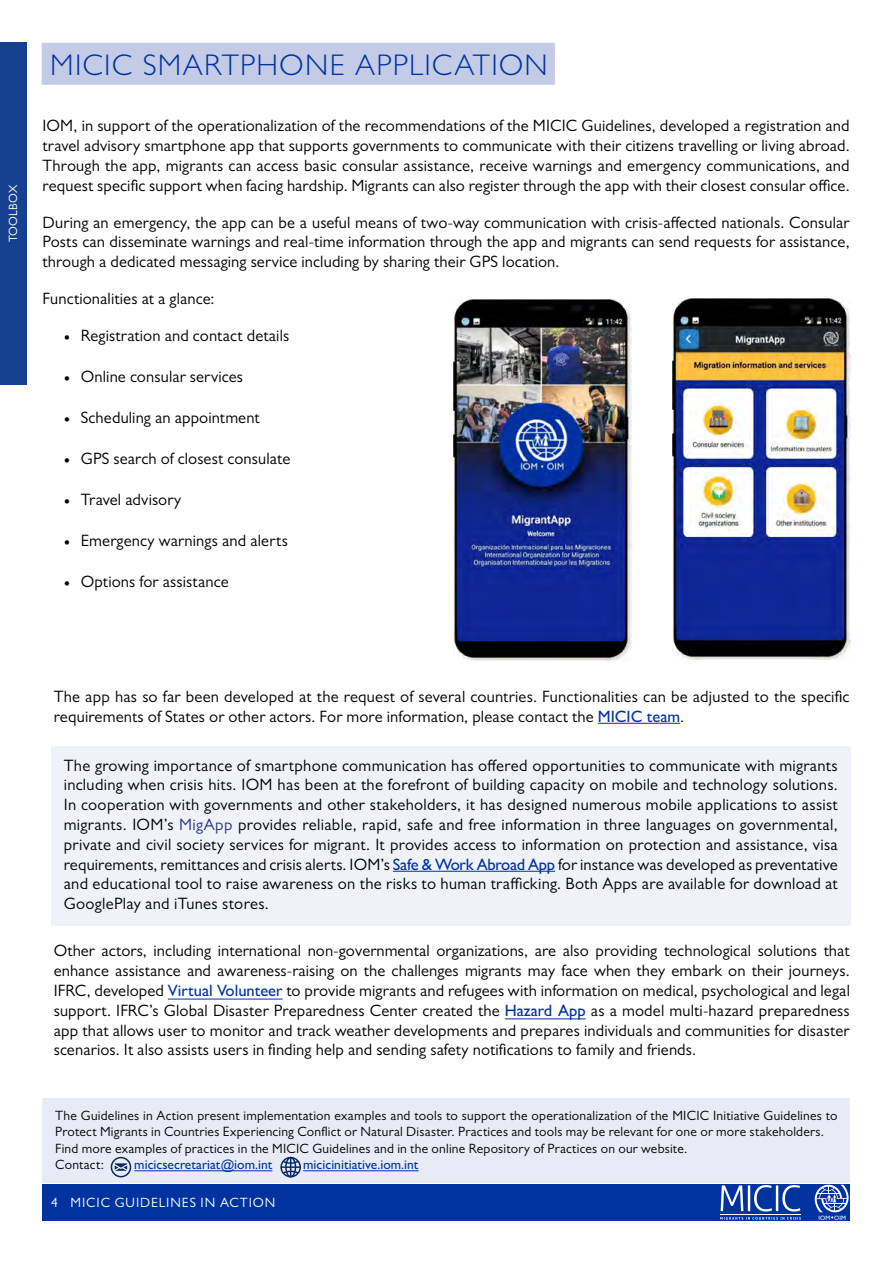
<style>
.page{position:relative;width:893px;height:1263px;background:#fff}
.page>*{position:absolute;margin:0;border:0;box-sizing:border-box;transform-origin:0 0}
.t1{font:300 30px "Gill Sans MT Pro";letter-spacing:.045em;color:#0033a0}
.t2{font:16.5px/19.8px "Gill Sans MT Pro";letter-spacing:.01em;color:#000;text-align:justify}
.t3{font:13.5px/16.5px "Gill Sans MT Pro";letter-spacing:.015em;color:#000}
.t4{font:500 13.5px "Gill Sans MT Pro";color:#0033a0}
.t5{font:13.5px "Gill Sans MT Pro";letter-spacing:.07em;color:#fff}
.t6{font:12px "Gill Sans Nova";letter-spacing:.02em;color:#fff}
.t7{font:6.3px "Gill Sans";color:#fff}
.s1{font-family:"Minion Pro"}
.s2{font-weight:500;color:#0033a0}
.s3{color:#283583}
</style>
<div class="page">
<div style="left:43px;top:1098px;width:807px;height:84px;background:#e8ebf5"></div>
<hr style="left:134px;top:1170px;width:138px;height:1px;background:#0033a0">
<hr style="left:303px;top:1170px;width:116px;height:1px;background:#0033a0">
<div style="left:0;top:43px;width:27px;height:342px;background:#164190"></div>
<div style="left:43px;top:1184px;width:807px;height:36px;background:#0033a0"></div>
<svg style="left:114px;top:1163px;width:14px;height:8px"></svg>
<div style="left:111px;top:1157px;width:20px;height:20px;border:2px solid #072b62;border-radius:50%"></div>
<div style="left:280px;top:1157px;width:21px;height:20px;border:2px solid #072b62;border-radius:50%"></div>
<svg style="left:281px;top:1157px;width:19px;height:20px"></svg>
<div style="left:42px;top:43px;width:513px;height:42px;background:#c4cbe7"></div>
<hr style="left:598px;top:723px;width:82px;height:1px;background:#0033a0">
<hr style="left:505px;top:1018px;width:81px;height:1px;background:#0033a0">
<hr style="left:168px;top:999px;width:115px;height:1px;background:#0033a0">
<div style="left:51px;top:746px;width:799px;height:180px;background:#eff2f9"></div>
<hr style="left:393px;top:871px;width:162px;height:1px;background:#0033a0">
<img style="left:454px;top:300px;width:177px;height:360px">
<img style="left:673px;top:299px;width:177px;height:360px">
<svg style="left:721px;top:1185px;width:79px;height:26px"></svg>
<svg style="left:720px;top:1217px;width:81px;height:3px"></svg>
<hr style="left:720px;top:1214px;width:81px;height:1px;background:#fff">
<svg style="left:815px;top:1185px;width:34px;height:33px"></svg>
<p class="t6" style="left:6px;top:242px;width:59px;rotate:-90deg">TOOLBOX</p>
<h1 class="t1" style="left:50px;top:47px;width:499px">MICIC SMARTPHONE APPLICATION</h1>
<p class="t2" style="left:43px;top:116px;width:809px">IOM, in support of the operationalization of the recommendations of the MICIC Guidelines, developed a registration and travel advisory smartphone app that supports governments to communicate with their citizens travelling or living abroad.<br>Through the app, migrants can access basic consular assistance, receive warnings and emergency communications, and request specific support when facing hardship. Migrants can also register through the app with their closest consular office.</p>
<p class="t2" style="left:43px;top:212px;width:809px">During an emergency, the app can be a useful means of two-way communication with crisis-affected nationals. Consular Posts can disseminate warnings and real-time information through the app and migrants can send requests for assistance, through a dedicated messaging service including by sharing their GPS location.</p>
<p class="t2" style="left:43px;top:288px;width:174px">Functionalities at a glance:</p>
<p class="t2" style="left:64px;top:325px;width:227px"><span class="s1">•</span> Registration and contact details</p>
<p class="t2" style="left:64px;top:366px;width:181px"><span class="s1">•</span> Online consular services</p>
<p class="t2" style="left:64px;top:407px;width:198px"><span class="s1">•</span> Scheduling an appointment</p>
<p class="t2" style="left:64px;top:448px;width:228px"><span class="s1">•</span> GPS search of closest consulate</p>
<p class="t2" style="left:64px;top:489px;width:119px"><span class="s1">•</span> Travel advisory</p>
<p class="t2" style="left:64px;top:530px;width:226px"><span class="s1">•</span> Emergency warnings and alerts</p>
<p class="t2" style="left:64px;top:571px;width:166px"><span class="s1">•</span> Options for assistance</p>
<p class="t2" style="left:54px;top:686px;width:797px">The app has so far been developed at the request of several countries. Functionalities can be adjusted to the specific requirements of States or other actors. For more information, please contact the <span class="s2">MICIC team</span>.</p>
<p class="t2" style="left:64px;top:755px;width:775px">The growing importance of smartphone communication has offered opportunities to communicate with migrants including when crisis hits. IOM has been at the forefront of building capacity on mobile and technology solutions.<br>In cooperation with governments and other stakeholders, it has designed numerous mobile applications to assist migrants. IOM’s <span class="s3">MigApp</span> provides reliable, rapid, safe and free information in three languages on governmental, private and civil society services for migrant. It provides access to information on protection and assistance, visa requirements, remittances and crisis alerts. IOM’s <span class="s2">Safe &amp; Work Abroad App</span> for instance was developed as preventative and educational tool to raise awareness on the risks to human trafficking. Both Apps are available for download at GooglePlay and iTunes stores.</p>
<p class="t2" style="left:54px;top:941px;width:798px">Other actors, including international non-governmental organizations, are also providing technological solutions that enhance assistance and awareness-raising on the challenges migrants may face when they embark on their journeys.<br>IFRC, developed <span class="s2">Virtual Volunteer</span> to provide migrants and refugees with information on medical, psychological and legal support. IFRC’s Global Disaster Preparedness Center created the <span class="s2">Hazard App</span> as a model multi-hazard preparedness app that allows user to monitor and track weather developments and prepares individuals and communities for disaster scenarios. It also assists users in finding help and sending safety notifications to family and friends.</p>
<p class="t3" style="left:55px;top:1107px;width:784px">The Guidelines in Action present implementation examples and tools to support the operationalization of the MICIC Initiative Guidelines to Protect Migrants in Countries Experiencing Conflict or Natural Disaster. Practices and tools may be relevant for one or more stakeholders.<br>Find more examples of practices in the MICIC Guidelines and in the online Repository of Practices on our website.<br>Contact:</p>
<p class="t4" style="left:134px;top:1157px;width:140px">micicsecretariat@iom.int</p>
<p class="t4" style="left:303px;top:1157px;width:117px">micicinitiative.iom.int</p>
<p class="t5" style="left:51px;top:1194px;width:226px">4 MICIC GUIDELINES IN ACTION</p>
<p class="t7" style="left:819px;top:1214px;width:29px">IOM OIM</p>
</div>
